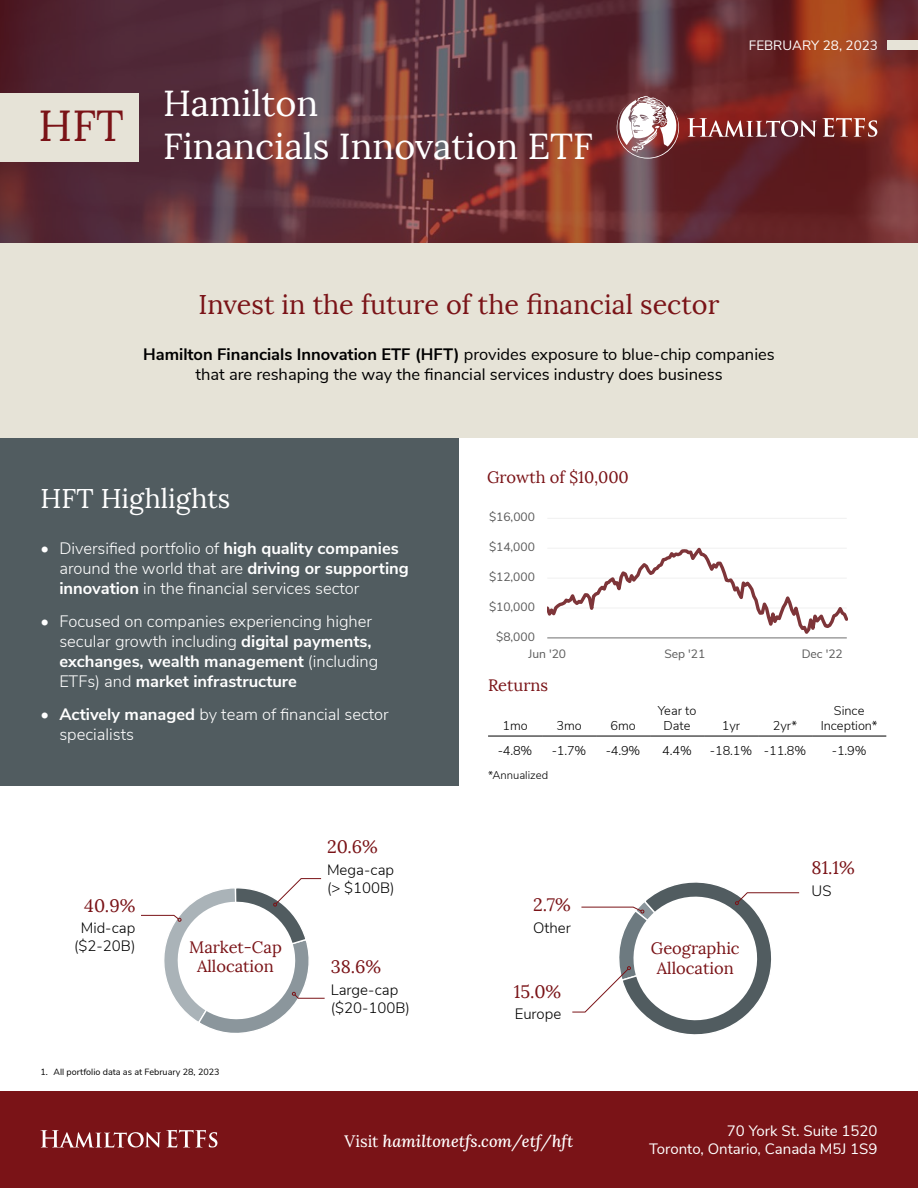
<style>
.page{position:relative;width:918px;height:1188px;background:#fff}
.page>*{position:absolute;margin:0;border:0;box-sizing:border-box;transform-origin:0 0}
.t1{font:43.35px "Lora";color:#7a1317}
.t2{font:36px/43.2px "Lora";color:#fff}
.t3{font:27px "Lora";color:#7a1317}
.t4{font:27px "Lora";color:#fff}
.t5{font:18px "Lora";color:#7a1317}
.t6{font:300 16.5px/19.8px "Nunito Sans";color:#fff}
.t7{font:16.5px/19.8px "Nunito Sans";color:#000;text-align:center}
.t8{font:16.5px/19.8px "Lora";color:#7a1317;text-align:center}
.t9{font:italic 500 16.5px "Lora";color:#fff}
.t10{font:300 15px/18px "Nunito Sans";color:#000}
.t11{font:15px/18px "Nunito Sans";color:#fff;text-align:right}
.t12{font:13.5px "Nunito Sans";color:#fff}
.t13{font:300 12.75px/15.3px "Nunito Sans";color:#000;text-align:center}
.t14{font:12px "Nunito Sans";letter-spacing:-.005em;color:#595959}
.t15{font:300 11.25px "Nunito Sans";color:#000}
.t16{font:9px "Nunito Sans";color:#000}
.s1{font-weight:700}
.s2{font-weight:400;font-style:normal}
</style>
<div class="page">
<div style="left:0;top:437px;width:459px;height:349px;background:#515c60"></div>
<div style="left:0;top:243px;width:918px;height:194px;background:#e6e3d7"></div>
<svg style="left:0;top:0;width:918px;height:243px;background:#653035"></svg>
<div style="left:0;top:93px;width:139px;height:69px;background:#e6e3d7"></div>
<div style="left:887px;top:40px;width:31px;height:10px;background:#e6e3d7"></div>
<div style="left:0;top:1092px;width:918px;height:96px;background:#7a1317"></div>
<svg style="left:41px;top:1130px;width:176px;height:18px"></svg>
<svg style="left:687px;top:118px;width:130px;height:19px"></svg>
<svg style="left:823px;top:118px;width:54px;height:19px"></svg>
<svg style="left:617px;top:96px;width:62px;height:63px"></svg>
<svg style="left:572px;top:882px;width:228px;height:153px"></svg>
<svg style="left:141px;top:878px;width:184px;height:155px"></svg>
<hr style="left:488px;top:736px;width:54px;height:1px;background:#000">
<hr style="left:542px;top:736px;width:54px;height:1px;background:#000">
<hr style="left:596px;top:736px;width:54px;height:1px;background:#000">
<hr style="left:650px;top:736px;width:54px;height:1px;background:#000">
<hr style="left:704px;top:736px;width:54px;height:1px;background:#000">
<hr style="left:758px;top:736px;width:54px;height:1px;background:#000">
<hr style="left:812px;top:736px;width:74px;height:1px;background:#000">
<hr style="left:547px;top:518px;width:300px;height:1px;background:#f2f2f2">
<svg style="left:547px;top:547px;width:301px;height:92px"></svg>
<h1 class="t1" style="left:39px;top:99px;width:87px">HFT</h1>
<h2 class="t2" style="left:163px;top:82px;width:431px">Hamilton<br>Financials Innovation ETF</h2>
<p class="t12" style="left:749px;top:36px;width:131px">FEBRUARY 28, 2023</p>
<h3 class="t3" style="left:199px;top:287px;width:522px">Invest in the future of the financial sector</h3>
<p class="t7" style="left:143px;top:344px;width:633px"><span class="s1">Hamilton Financials Innovation ETF (HFT)</span> provides exposure to blue-chip companies that are reshaping the way the financial services industry does business</p>
<h3 class="t4" style="left:40px;top:482px;width:191px">HFT Highlights</h3>
<p class="t6" style="left:59px;top:538px;width:351px;text-indent:-19px">• Diversified portfolio of <span class="s1">high quality companies </span>around the world that are <span class="s1">driving or supporting innovation</span> in the financial services sector</p>
<p class="t6" style="left:59px;top:611px;width:320px;text-indent:-19px">• Focused on companies experiencing higher secular growth including <span class="s1">digital payments, exchanges, wealth management</span> (including ETFs) and <span class="s1">market infrastructure</span></p>
<p class="t6" style="left:59px;top:703px;width:331px;text-indent:-19px"><span class="s1">• Actively managed</span> by team of financial sector specialists</p>
<p class="t5" style="left:327px;top:835px;width:52px">20.6%</p>
<p class="t5" style="left:84px;top:894px;width:53px">40.9%</p>
<p class="t10" style="left:74px;top:918px;width:63px;text-align:center">Mid-cap ($2-20B)</p>
<p class="t8" style="left:189px;top:937px;width:94px">Market-Cap<br>Allocation</p>
<p class="t16" style="left:40px;top:1065px;width:181px">1. All portfolio data as at February 28, 2023</p>
<p class="t10" style="left:327px;top:859px;width:69px">Mega-cap (&gt; $100B)</p>
<p class="t5" style="left:331px;top:956px;width:52px">38.6%</p>
<p class="t10" style="left:331px;top:980px;width:81px">Large-cap ($20-100B)</p>
<p class="t8" style="left:487px;top:468px;width:143px">Growth of $10,000</p>
<p class="t14" style="left:489px;top:508px;width:47px">$16,000</p>
<p class="t14" style="left:489px;top:538px;width:47px">$14,000</p>
<p class="t14" style="left:489px;top:568px;width:47px">$12,000</p>
<p class="t14" style="left:489px;top:598px;width:47px">$10,000</p>
<p class="t14" style="left:496px;top:628px;width:40px">$8,000</p>
<p class="t14" style="left:529px;top:645px;width:39px">Jun '20</p>
<p class="t14" style="left:665px;top:645px;width:42px">Sep '21</p>
<p class="t14" style="left:802px;top:645px;width:43px">Dec '22</p>
<p class="t8" style="left:488px;top:675px;width:62px">Returns</p>
<p class="t13" style="left:502px;top:718px;width:27px">1mo</p>
<p class="t13" style="left:556px;top:718px;width:27px">3mo</p>
<p class="t13" style="left:610px;top:718px;width:27px">6mo</p>
<p class="t13" style="left:658px;top:702px;width:40px">Year to<br>Date</p>
<p class="t13" style="left:722px;top:718px;width:20px">1yr</p>
<p class="t13" style="left:773px;top:718px;width:26px">2yr*</p>
<p class="t13" style="left:821px;top:702px;width:59px">Since<br>Inception*</p>
<p class="t13" style="left:498px;top:742px;width:36px">-4.8%</p>
<p class="t13" style="left:552px;top:742px;width:36px">-1.7%</p>
<p class="t13" style="left:606px;top:742px;width:36px">-4.9%</p>
<p class="t13" style="left:662px;top:742px;width:31px">4.4%</p>
<p class="t13" style="left:710px;top:742px;width:98px">-18.1% -11.8%</p>
<p class="t13" style="left:832px;top:742px;width:36px">-1.9%</p>
<p class="t15" style="left:488px;top:767px;width:62px">*Annualized</p>
<p class="t5" style="left:533px;top:894px;width:39px">2.7%</p>
<p class="t10" style="left:533px;top:918px;width:39px">Other</p>
<p class="t5" style="left:514px;top:981px;width:49px">15.0%</p>
<p class="t10" style="left:515px;top:1004px;width:48px">Europe</p>
<p class="t8" style="left:651px;top:938px;width:90px">Geographic<br>Allocation</p>
<p class="t5" style="left:812px;top:857px;width:45px">81.1%</p>
<p class="t10" style="left:812px;top:881px;width:21px">US</p>
<p class="t9" style="left:345px;top:1130px;width:230px"><span class="s2">Visit</span> hamiltonetfs.com/etf/hft</p>
<p class="t11" style="left:649px;top:1120px;width:230px">70 York St. Suite 1520<br>Toronto, Ontario, Canada M5J 1S9</p>
</div>
